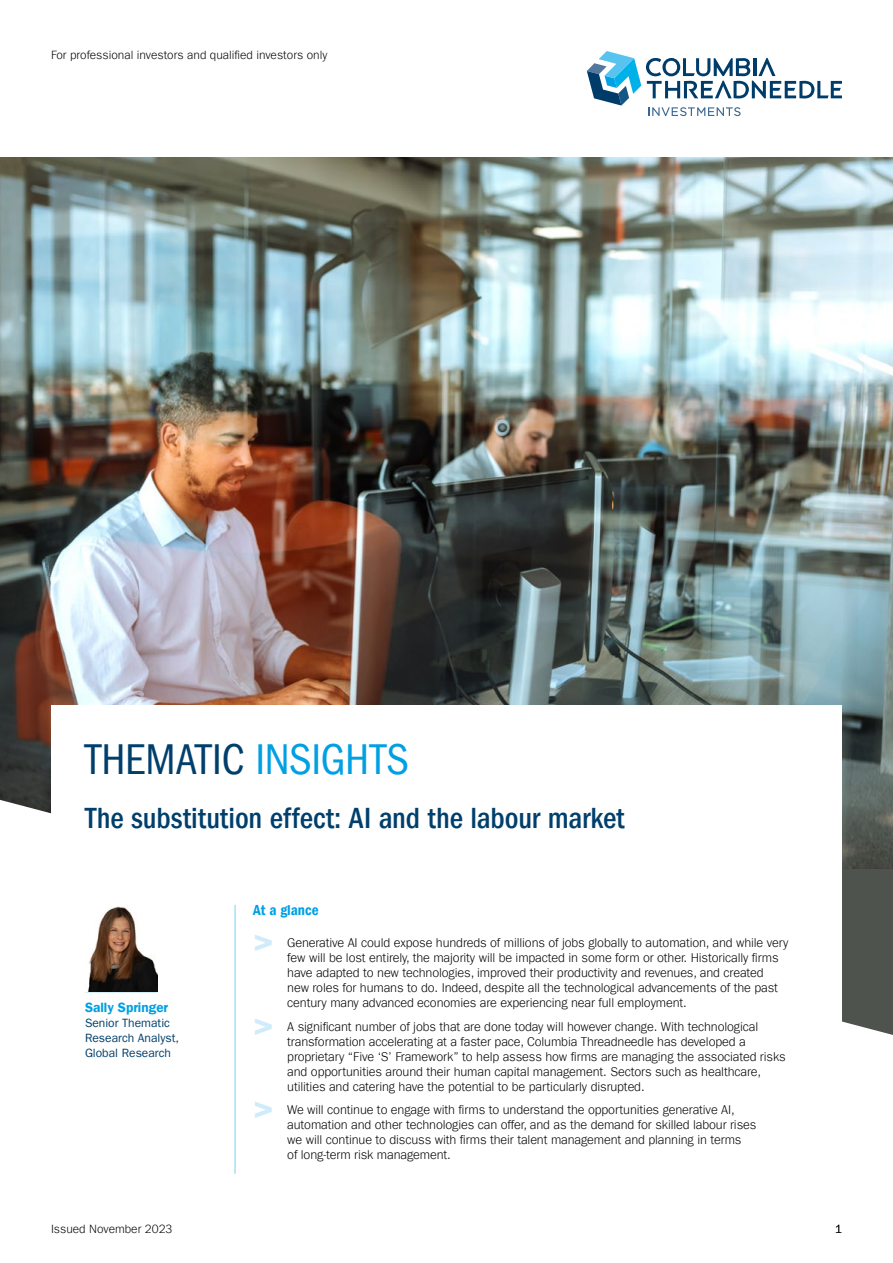
<style>
.page{position:relative;width:893px;height:1263px;background:#fff}
.page>*{position:absolute;margin:0;border:0;box-sizing:border-box;transform-origin:0 0}
.Main_Heading_01_Viewpoint{font:condensed 44.25px "ITC Frank Gofor Ameriprise";letter-spacing:-.005em;color:#003f6c}
.t1{font:34.5px "ITC Frank Gofor Ameriprise Dm";color:#d0ecfa}
.Main_Heading_02_Viewpoint{font:500 condensed 30px "ITC Frank Gofor Ameriprise";color:#003f6c}
.Header_05_Viewpoint{font:15px "ITC Frank Gofor Ameriprise Dm Cn";color:#00a0e3}
.Fund_Manager{font:13.5px "ITC Frank Gofor Ameriprise Dm";color:#00a0e3}
.t2{font:300 12.75px/15px "ITC Frank Gofor Ameriprise";letter-spacing:-.01em;color:#000}
.t3{font:300 12px "ITC Frank Gofor Ameriprise";color:#000}
.t4{font:12px/15px "ITC Frank Gofor Ameriprise";color:#003f6c}
.s1{color:#00a0e3}
</style>
<div class="page">
<img style="left:0;top:157px;width:893px;height:643px">
<svg style="left:1px;top:800px;width:892px;height:374px"></svg>
<div style="left:51px;top:705px;width:791px;height:416px;background:#fff"></div>
<svg style="left:587px;top:51px;width:255px;height:65px"></svg>
<hr style="left:235px;top:905px;width:1px;height:269px;background:#7dcef1">
<hr style="left:85px;top:991px;width:72px;height:1px;background:#00a0e3">
<img style="left:88px;top:906px;width:69px;height:85px">
<p class="t3" style="left:51px;top:48px;width:278px">For professional investors and qualified investors only</p>
<p class="Main_Heading_01_Viewpoint" style="left:85px;top:734px;width:326px">THEMATIC <span class="s1">INSIGHTS</span></p>
<p class="Main_Heading_02_Viewpoint" style="left:85px;top:801px;width:541px">The substitution effect: AI and the labour market</p>
<p class="Fund_Manager" style="left:85px;top:999px;width:85px">Sally Springer</p>
<p class="t4" style="left:85px;top:1015px;width:96px">Senior Thematic<br>Research Analyst,<br>Global Research</p>
<p class="Header_05_Viewpoint" style="left:253px;top:902px;width:67px">At a glance</p>
<p class="t1" style="left:253px;top:921px;width:22px">&gt;</p>
<p class="t2" style="left:287px;top:935px;width:503px">Generative AI could expose hundreds of millions of jobs globally to automation, and while very few will be lost entirely, the majority will be impacted in some form or other. Historically firms have adapted to new technologies, improved their productivity and revenues, and created new roles for humans to do. Indeed, despite all the technological advancements of the past century many advanced economies are experiencing near full employment.</p>
<p class="t1" style="left:253px;top:1004px;width:22px">&gt;</p>
<p class="t2" style="left:287px;top:1019px;width:500px">A significant number of jobs that are done today will however change. With technological transformation accelerating at a faster pace, Columbia Threadneedle has developed a proprietary “Five ‘S’ Framework” to help assess how firms are managing the associated risks and opportunities around their human capital management. Sectors such as healthcare, utilities and catering have the potential to be particularly disrupted.</p>
<p class="t1" style="left:253px;top:1088px;width:22px">&gt;</p>
<p class="t2" style="left:287px;top:1102px;width:471px">We will continue to engage with firms to understand the opportunities generative AI, automation and other technologies can offer, and as the demand for skilled labour rises we will continue to discuss with firms their talent management and planning in terms<br>of long-term risk management.</p>
<p class="t3" style="left:51px;top:1222px;width:123px">Issued November 2023</p>
<p class="t3" style="left:835px;top:1222px;width:8px">1</p>
</div>
